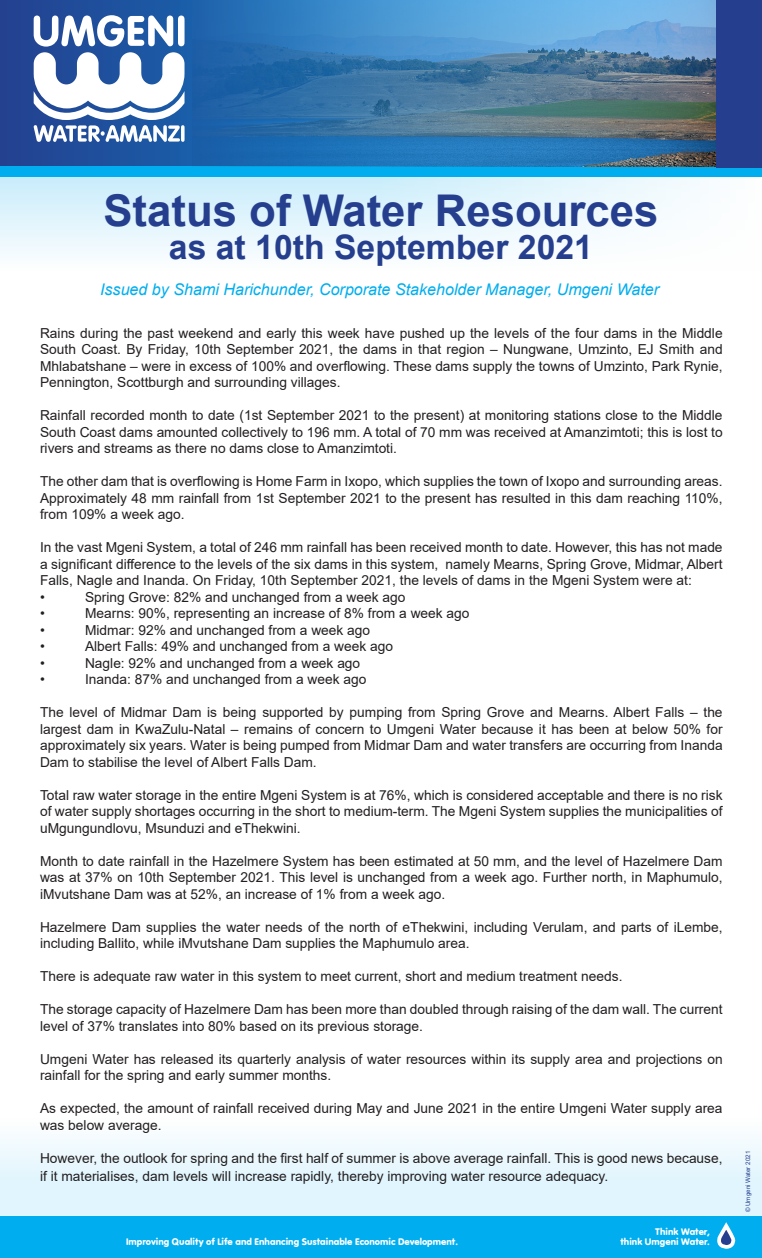
<style>
.page{position:relative;width:762px;height:1258px;background:#fff}
.page>*{position:absolute;margin:0;border:0;box-sizing:border-box;transform-origin:0 0}
.t1{font:700 43.75px "Arial";color:#253f8e}
.t2{font:700 33.75px "Arial";color:#253f8e}
.t3{font:italic 16.12px "Arial";color:#00aeef}
.t4{font:13.75px/16.5px "Arial";color:#231f20;text-align:justify}
.t5{font:10px "VAG Rundschrift D";color:#fff}
.t6{font:6.25px "Arial";color:#253f8e}
</style>
<div class="page">
<svg style="left:0;top:177px;width:703px;height:77px"></svg>
<div style="left:0;top:166px;width:762px;height:11px;background:#00aeef"></div>
<svg style="left:0;top:0;width:170px;height:166px;background:#214896"></svg>
<div style="left:170px;top:0;width:548px;height:167px;background:#1a5ea8"></div>
<img style="left:193px;top:0;width:523px;height:167px">
<div style="left:716px;top:0;width:46px;height:167px;background:#253f8e"></div>
<svg style="left:0;top:1139px;width:762px;height:77px;fill:#e2f5fd"></svg>
<div style="left:0;top:1216px;width:762px;height:42px;background:#00aeef"></div>
<svg style="left:717px;top:1222px;width:19px;height:27px"></svg>
<svg style="left:34px;top:15px;width:151px;height:127px"></svg>
<p class="t1" style="left:103px;top:180px;width:557px">Status of Water Resources</p>
<p class="t2" style="left:169px;top:223px;width:425px">as at 10th September 2021</p>
<p class="t3" style="left:100px;top:279px;width:560px">Issued by Shami Harichunder, Corporate Stakeholder Manager, Umgeni Water</p>
<p class="t4" style="left:40px;top:324px;width:684px">Rains during the past weekend and early this week have pushed up the levels of the four dams in the Middle South Coast. By Friday, 10th September 2021, the dams in that region – Nungwane, Umzinto, EJ Smith and Mhlabatshane – were in excess of 100% and overflowing. These dams supply the towns of Umzinto, Park Rynie, Pennington, Scottburgh and surrounding villages.</p>
<p class="t4" style="left:40px;top:407px;width:684px">Rainfall recorded month to date (1st September 2021 to the present) at monitoring stations close to the Middle South Coast dams amounted collectively to 196 mm. A total of 70 mm was received at Amanzimtoti; this is lost to rivers and streams as there no dams close to Amanzimtoti.</p>
<p class="t4" style="left:40px;top:473px;width:684px">The other dam that is overflowing is Home Farm in Ixopo, which supplies the town of Ixopo and surrounding areas.<br>Approximately 48 mm rainfall from 1st September 2021 to the present has resulted in this dam reaching 110%, from 109% a week ago.</p>
<p class="t4" style="left:40px;top:539px;width:684px">In the vast Mgeni System, a total of 246 mm rainfall has been received month to date. However, this has not made a significant difference to the levels of the six dams in this system, namely Mearns, Spring Grove, Midmar, Albert Falls, Nagle and Inanda. On Friday, 10th September 2021, the levels of dams in the Mgeni System were at:</p>
<p class="t4" style="left:40px;top:588px;width:6px">•</p>
<p class="t4" style="left:85px;top:588px;width:322px">Spring Grove: 82% and unchanged from a week ago</p>
<p class="t4" style="left:40px;top:605px;width:6px">•</p>
<p class="t4" style="left:85px;top:605px;width:386px">Mearns: 90%, representing an increase of 8% from a week ago</p>
<p class="t4" style="left:40px;top:621px;width:6px">•</p>
<p class="t4" style="left:85px;top:621px;width:287px">Midmar: 92% and unchanged from a week ago</p>
<p class="t4" style="left:40px;top:638px;width:6px">•</p>
<p class="t4" style="left:85px;top:638px;width:309px">Albert Falls: 49% and unchanged from a week ago</p>
<p class="t4" style="left:40px;top:654px;width:6px">•</p>
<p class="t4" style="left:85px;top:654px;width:277px">Nagle: 92% and unchanged from a week ago</p>
<p class="t4" style="left:40px;top:671px;width:6px">•</p>
<p class="t4" style="left:85px;top:671px;width:283px">Inanda: 87% and unchanged from a week ago</p>
<p class="t4" style="left:40px;top:704px;width:684px">The level of Midmar Dam is being supported by pumping from Spring Grove and Mearns. Albert Falls – the largest dam in KwaZulu-Natal – remains of concern to Umgeni Water because it has been at below 50% for approximately six years. Water is being pumped from Midmar Dam and water transfers are occurring from Inanda Dam to stabilise the level of Albert Falls Dam.</p>
<p class="t4" style="left:40px;top:786px;width:684px">Total raw water storage in the entire Mgeni System is at 76%, which is considered acceptable and there is no risk of water supply shortages occurring in the short to medium-term. The Mgeni System supplies the municipalities of uMgungundlovu, Msunduzi and eThekwini.</p>
<p class="t4" style="left:40px;top:852px;width:684px">Month to date rainfall in the Hazelmere System has been estimated at 50 mm, and the level of Hazelmere Dam was at 37% on 10th September 2021. This level is unchanged from a week ago. Further north, in Maphumulo, iMvutshane Dam was at 52%, an increase of 1% from a week ago.</p>
<p class="t4" style="left:40px;top:918px;width:684px">Hazelmere Dam supplies the water needs of the north of eThekwini, including Verulam, and parts of iLembe, including Ballito, while iMvutshane Dam supplies the Maphumulo area.</p>
<p class="t4" style="left:40px;top:968px;width:584px">There is adequate raw water in this system to meet current, short and medium treatment needs.</p>
<p class="t4" style="left:40px;top:1001px;width:684px">The storage capacity of Hazelmere Dam has been more than doubled through raising of the dam wall. The current level of 37% translates into 80% based on its previous storage.</p>
<p class="t4" style="left:40px;top:1050px;width:684px">Umgeni Water has released its quarterly analysis of water resources within its supply area and projections on rainfall for the spring and early summer months.</p>
<p class="t4" style="left:40px;top:1100px;width:684px">As expected, the amount of rainfall received during May and June 2021 in the entire Umgeni Water supply area was below average.</p>
<p class="t4" style="left:40px;top:1149px;width:684px;line-height:18px">However, the outlook for spring and the first half of summer is above average rainfall. This is good news because, if it materialises, dam levels will increase rapidly, thereby improving water resource adequacy.</p>
<p class="t5" style="left:126px;top:1235px;width:333px">Improving Quality of Life and Enhancing Sustainable Economic Development.</p>
<p class="t5" style="left:655px;top:1225px;width:56px">Think Water,</p>
<p class="t5" style="left:620px;top:1235px;width:91px">think Umgeni Water.</p>
<p class="t6" style="left:743px;top:1212px;width:63px;rotate:-90deg">© Umgeni Water 2021</p>
</div>
